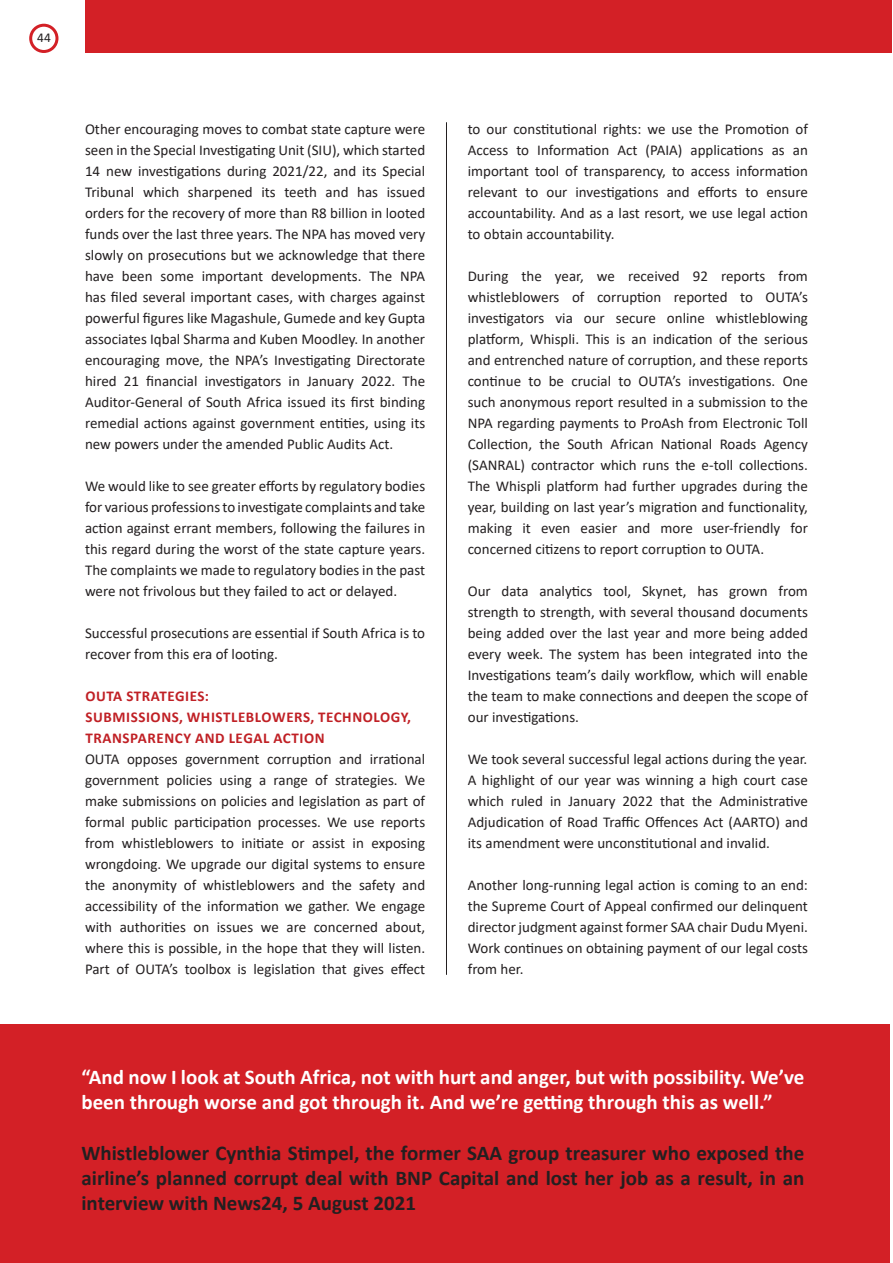
<style>
.page{position:relative;width:893px;height:1263px;background:#fff}
.page>*{position:absolute;margin:0;border:0;box-sizing:border-box;transform-origin:0 0}
.t1{font:700 21px/25.2px "Calibri";color:#231f20;text-align:justify}
.t2{font:700 21px/25.2px "Calibri";color:#fff}
.t3{font:15px/21px "Calibri";color:#231f20;text-align:justify}
.t4{font:700 15px/21px "Calibri";letter-spacing:.04em;color:#c02025}
.t5{font:13.5px "Calibri";color:#231f20}
</style>
<div class="page">
<hr style="left:446px;top:122px;width:1px;height:853px;background:#231f20">
<div style="left:29px;top:24px;width:29px;height:29px;border:3px solid #d32026;border-radius:50%"></div>
<div style="left:0;top:1025px;width:889px;height:238px;background:#d32026"></div>
<div style="left:85px;top:0;width:807px;height:53px;background:#d32026"></div>
<p class="t5" style="left:37px;top:28px;width:15px">44</p>
<p class="t3" style="left:85px;top:118px;width:342px">Other encouraging moves to combat state capture were seen in the Special Investigating Unit (SIU), which started 14 new investigations during 2021/22, and its Special Tribunal which sharpened its teeth and has issued orders for the recovery of more than R8 billion in looted funds over the last three years. The NPA has moved very slowly on prosecutions but we acknowledge that there have been some important developments. The NPA has filed several important cases, with charges against powerful figures like Magashule, Gumede and key Gupta associates Iqbal Sharma and Kuben Moodley. In another encouraging move, the NPA’s Investigating Directorate hired 21 financial investigators in January 2022. The Auditor-General of South Africa issued its first binding remedial actions against government entities, using its new powers under the amended Public Audits Act.</p>
<p class="t3" style="left:85px;top:475px;width:342px">We would like to see greater efforts by regulatory bodies for various professions to investigate complaints and take action against errant members, following the failures in this regard during the worst of the state capture years.<br>The complaints we made to regulatory bodies in the past were not frivolous but they failed to act or delayed.</p>
<p class="t3" style="left:85px;top:622px;width:342px">Successful prosecutions are essential if South Africa is to recover from this era of looting.</p>
<p class="t4" style="left:85px;top:685px;width:327px">OUTA STRATEGIES:<br>SUBMISSIONS, WHISTLEBLOWERS, TECHNOLOGY,<br>TRANSPARENCY AND LEGAL ACTION</p>
<p class="t3" style="left:85px;top:748px;width:342px">OUTA opposes government corruption and irrational government policies using a range of strategies. We make submissions on policies and legislation as part of formal public participation processes. We use reports from whistleblowers to initiate or assist in exposing wrongdoing. We upgrade our digital systems to ensure the anonymity of whistleblowers and the safety and accessibility of the information we gather. We engage with authorities on issues we are concerned about, where this is possible, in the hope that they will listen.<br>Part of OUTA’s toolbox is legislation that gives effect</p>
<p class="t3" style="left:468px;top:118px;width:342px">to our constitutional rights: we use the Promotion of Access to Information Act (PAIA) applications as an important tool of transparency, to access information relevant to our investigations and efforts to ensure accountability. And as a last resort, we use legal action to obtain accountability.</p>
<p class="t3" style="left:468px;top:265px;width:342px">During the year, we received 92 reports from whistleblowers of corruption reported to OUTA’s investigators via our secure online whistleblowing platform, Whispli. This is an indication of the serious and entrenched nature of corruption, and these reports continue to be crucial to OUTA’s investigations. One such anonymous report resulted in a submission to the NPA regarding payments to ProAsh from Electronic Toll Collection, the South African National Roads Agency (SANRAL) contractor which runs the e-toll collections.<br>The Whispli platform had further upgrades during the year, building on last year’s migration and functionality, making it even easier and more user-friendly for concerned citizens to report corruption to OUTA.</p>
<p class="t3" style="left:468px;top:580px;width:342px">Our data analytics tool, Skynet, has grown from strength to strength, with several thousand documents being added over the last year and more being added every week. The system has been integrated into the Investigations team’s daily workflow, which will enable the team to make connections and deepen the scope of our investigations.</p>
<p class="t3" style="left:468px;top:748px;width:342px">We took several successful legal actions during the year.<br>A highlight of our year was winning a high court case which ruled in January 2022 that the Administrative Adjudication of Road Traffic Offences Act (AARTO) and its amendment were unconstitutional and invalid.</p>
<p class="t3" style="left:468px;top:874px;width:342px">Another long-running legal action is coming to an end: the Supreme Court of Appeal confirmed our delinquent director judgment against former SAA chair Dudu Myeni.<br>Work continues on obtaining payment of our legal costs from her.</p>
<h1 class="t2" style="left:81px;top:1064px;width:724px">“And now I look at South Africa, not with hurt and anger, but with possibility. We’ve been through worse and got through it. And we’re getting through this as well.”</h1>
<h1 class="t1" style="left:81px;top:1140px;width:724px">Whistleblower Cynthia Stimpel, the former SAA group treasurer who exposed the airline’s planned corrupt deal with BNP Capital and lost her job as a result, in an interview with News24, 5 August 2021</h1>
</div>
